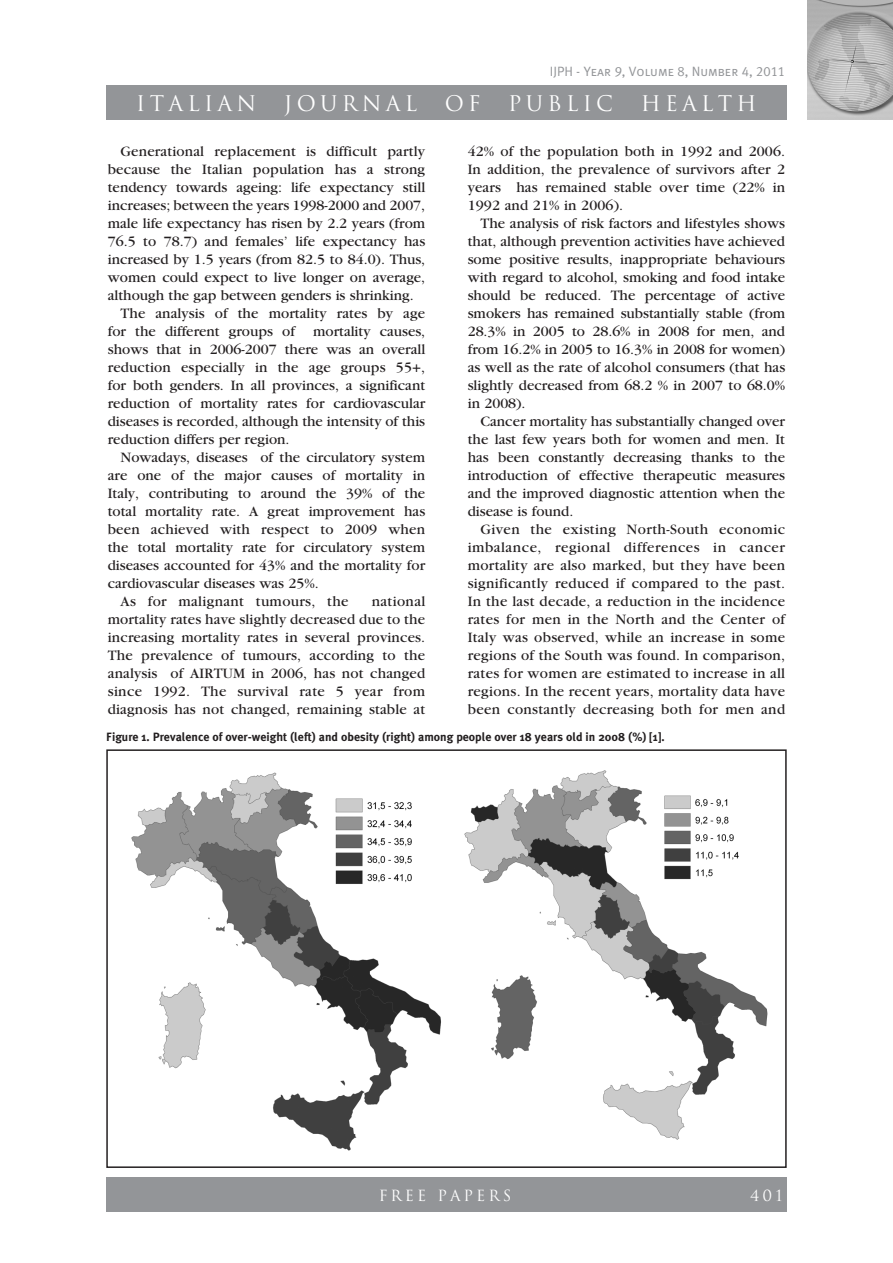
<style>
.page{position:relative;width:893px;height:1263px;background:#fff}
.page>*{position:absolute;margin:0;border:0;box-sizing:border-box;transform-origin:0 0}
.t1{font:21px "Trajan";letter-spacing:.2em;color:#fff}
.t2{font:15px/18px "Garamond";color:#231f20;text-align:justify}
.t3{font:15px "Garamond";letter-spacing:.025em;color:#231f20}
.t4{font:15px "Trajan";letter-spacing:.2em;color:#fff}
.t5{font:13.5px "Meta Plus Normal Caps";color:#939598}
.t6{font:700 12px "Meta Plus";color:#231f20}
</style>
<div class="page">
<img style="left:808px;top:0;width:85px;height:119px">
<div style="left:106px;top:85px;width:681px;height:34px;background:#939598"></div>
<div style="left:106px;top:1178px;width:681px;height:34px;background:#939598"></div>
<div style="left:106px;top:749px;width:681px;height:419px;border:2px solid #231f20"></div>
<img style="left:131px;top:772px;width:310px;height:379px">
<img style="left:464px;top:770px;width:304px;height:370px">
<p class="t5" style="left:550px;top:63px;width:237px">IJPH - Year 9, Volume 8, Number 4, 2011</p>
<h1 class="t1" style="left:136px;top:91px;width:121px">ITALIAN</h1>
<h1 class="t1" style="left:284px;top:91px;width:135px">JOURNAL</h1>
<h1 class="t1" style="left:445px;top:91px;width:37px">OF</h1>
<h1 class="t1" style="left:508px;top:91px;width:106px">PUBLIC</h1>
<h1 class="t1" style="left:641px;top:91px;width:117px">HEALTH</h1>
<p class="t2" style="left:121px;top:143px;width:306px">Generational replacement is difficult partly</p>
<p class="t2" style="left:108px;top:161px;width:319px">because the Italian population has a strong</p>
<p class="t2" style="left:108px;top:179px;width:319px">tendency towards ageing: life expectancy still</p>
<p class="t2" style="left:108px;top:197px;width:319px">increases; between the years 1998-2000 and 2007,</p>
<p class="t2" style="left:108px;top:215px;width:319px">male life expectancy has risen by 2.2 years (from</p>
<p class="t2" style="left:108px;top:233px;width:319px">76.5 to 78.7) and females’ life expectancy has</p>
<p class="t2" style="left:108px;top:251px;width:319px">increased by 1.5 years (from 82.5 to 84.0). Thus,</p>
<p class="t2" style="left:108px;top:269px;width:319px">women could expect to live longer on average,</p>
<p class="t2" style="left:108px;top:287px;width:307px">although the gap between genders is shrinking.</p>
<p class="t2" style="left:121px;top:305px;width:306px">The analysis of the mortality rates by age</p>
<p class="t2" style="left:108px;top:323px;width:319px">for the different groups of mortality causes,</p>
<p class="t2" style="left:108px;top:341px;width:319px">shows that in 2006-2007 there was an overall</p>
<p class="t2" style="left:108px;top:359px;width:319px">reduction especially in the age groups 55+,</p>
<p class="t2" style="left:108px;top:377px;width:319px">for both genders. In all provinces, a significant</p>
<p class="t2" style="left:108px;top:395px;width:319px">reduction of mortality rates for cardiovascular</p>
<p class="t2" style="left:108px;top:413px;width:319px">diseases is recorded, although the intensity of this</p>
<p class="t2" style="left:108px;top:431px;width:183px">reduction differs per region.</p>
<p class="t2" style="left:121px;top:449px;width:306px">Nowadays, diseases of the circulatory system</p>
<p class="t2" style="left:108px;top:467px;width:319px">are one of the major causes of mortality in</p>
<p class="t2" style="left:108px;top:485px;width:319px">Italy, contributing to around the 39% of the</p>
<p class="t2" style="left:108px;top:503px;width:319px">total mortality rate. A great improvement has</p>
<p class="t2" style="left:108px;top:521px;width:319px">been achieved with respect to 2009 when</p>
<p class="t2" style="left:108px;top:539px;width:319px">the total mortality rate for circulatory system</p>
<p class="t2" style="left:108px;top:557px;width:319px">diseases accounted for 43% and the mortality for</p>
<p class="t2" style="left:108px;top:575px;width:212px">cardiovascular diseases was 25%.</p>
<p class="t3" style="left:121px;top:594px;width:230px">As for malignant tumours, the</p>
<p class="t2" style="left:108px;top:593px;width:319px;text-indent:264px">national mortality rates have slightly decreased due to the increasing mortality rates in several provinces.<br>The prevalence of tumours, according to the analysis of AIRTUM in 2006, has not changed since 1992. The survival rate 5 year from diagnosis has not changed, remaining stable at</p>
<p class="t2" style="left:468px;top:143px;width:319px">42% of the population both in 1992 and 2006.<br>In addition, the prevalence of survivors after 2 years has remained stable over time (22% in 1992 and 21% in 2006).</p>
<p class="t2" style="left:468px;top:215px;width:319px;text-indent:13px">The analysis of risk factors and lifestyles shows that, although prevention activities have achieved some positive results, inappropriate behaviours with regard to alcohol, smoking and food intake should be reduced. The percentage of active smokers has remained substantially stable (from 28.3% in 2005 to 28.6% in 2008 for men, and from 16.2% in 2005 to 16.3% in 2008 for women) as well as the rate of alcohol consumers (that has slightly decreased from 68.2 % in 2007 to 68.0% in 2008).</p>
<p class="t2" style="left:468px;top:413px;width:319px;text-indent:13px">Cancer mortality has substantially changed over the last few years both for women and men. It has been constantly decreasing thanks to the introduction of effective therapeutic measures and the improved diagnostic attention when the disease is found.</p>
<p class="t2" style="left:468px;top:521px;width:319px;text-indent:13px">Given the existing North-South economic imbalance, regional differences in cancer mortality are also marked, but they have been significantly reduced if compared to the past.<br>In the last decade, a reduction in the incidence rates for men in the North and the Center of Italy was observed, while an increase in some regions of the South was found. In comparison, rates for women are estimated to increase in all regions. In the recent years, mortality data have been constantly decreasing both for men and</p>
<p class="t6" style="left:106px;top:730px;width:560px">Figure 1. Prevalence of over-weight (left) and obesity (right) among people over 18 years old in 2008 (%) [1].</p>
<p class="t4" style="left:379px;top:1186px;width:134px">FREE PAPERS</p>
<p class="t4" style="left:750px;top:1186px;width:34px">401</p>
</div>
